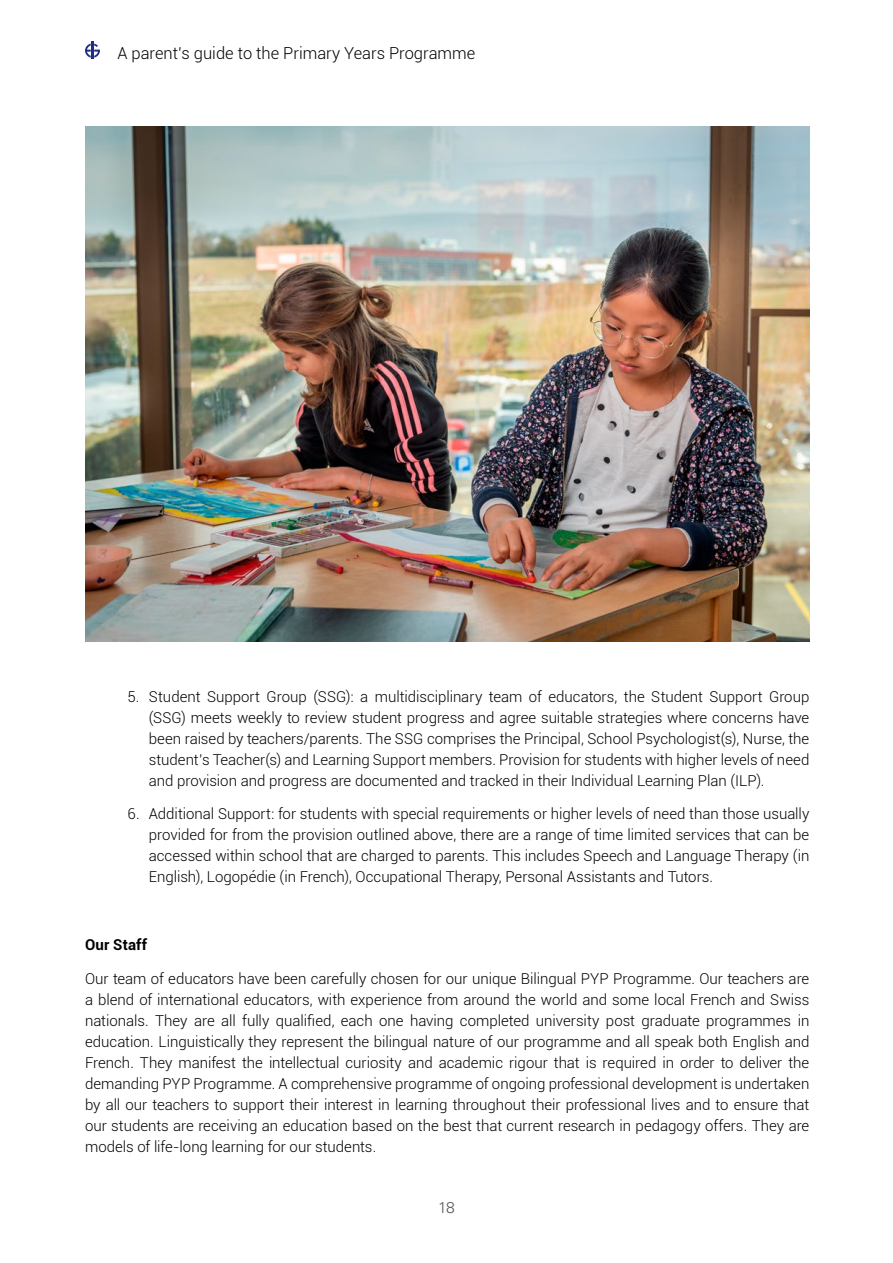
<style>
.page{position:relative;width:893px;height:1263px;background:#fff}
.page>*{position:absolute;margin:0;border:0;box-sizing:border-box;transform-origin:0 0}
.t1{font:300 16.5px "Roboto";color:#000}
.t2{font:300 15.6px "Univers LT Std";color:#52555b}
.HTML_Address{font:300 15px/21px "Roboto";color:#000;text-align:justify}
.HTML_Address-2{font:700 15px "Roboto";letter-spacing:.015em;color:#000}
</style>
<div class="page">
<img style="left:85px;top:127px;width:724px;height:514px">
<svg style="left:85px;top:42px;width:15px;height:17px"></svg>
<p class="t1" style="left:117px;top:41px;width:359px">A parent’s guide to the Primary Years Programme</p>
<p class="HTML_Address" style="left:149px;top:685px;width:662px;text-indent:-21px">5. Student Support Group (SSG): a multidisciplinary team of educators, the Student Support Group (SSG) meets weekly to review student progress and agree suitable strategies where concerns have been raised by teachers/parents. The SSG comprises the Principal, School Psychologist(s), Nurse, the student’s Teacher(s) and Learning Support members. Provision for students with higher levels of need and provision and progress are documented and tracked in their Individual Learning Plan (ILP).</p>
<p class="HTML_Address" style="left:149px;top:803px;width:662px;text-indent:-21px">6. Additional Support: for students with special requirements or higher levels of need than those usually provided for from the provision outlined above, there are a range of time limited services that can be accessed within school that are charged to parents. This includes Speech and Language Therapy (in English), Logopédie (in French), Occupational Therapy, Personal Assistants and Tutors.</p>
<p class="HTML_Address-2" style="left:85px;top:934px;width:64px">Our Staff</p>
<p class="HTML_Address" style="left:85px;top:967px;width:726px">Our team of educators have been carefully chosen for our unique Bilingual PYP Programme. Our teachers are a blend of international educators, with experience from around the world and some local French and Swiss nationals. They are all fully qualified, each one having completed university post graduate programmes in education. Linguistically they represent the bilingual nature of our programme and all speak both English and French. They manifest the intellectual curiosity and academic rigour that is required in order to deliver the demanding PYP Programme. A comprehensive programme of ongoing professional development is undertaken by all our teachers to support their interest in learning throughout their professional lives and to ensure that our students are receiving an education based on the best that current research in pedagogy offers. They are models of life-long learning for our students.</p>
<p class="t2" style="left:438px;top:1198px;width:18px">18</p>
</div>
